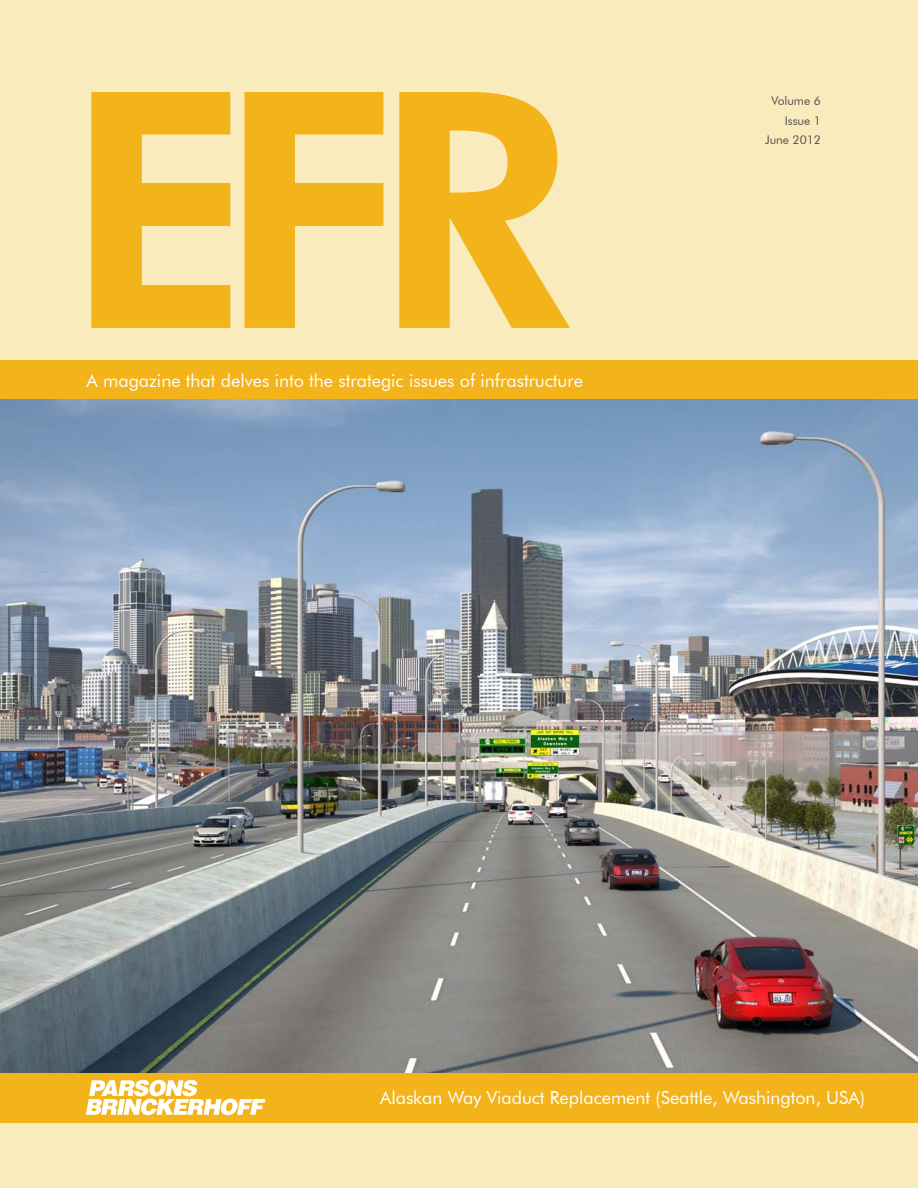
<style>
.page{position:relative;width:918px;height:1188px;background:#f9ebbb}
.page>*{position:absolute;margin:0;border:0;box-sizing:border-box;transform-origin:0 0}
.t1{font:800 330px "Futura BT";color:#f3b31b}
.t2{font:18px "Futura BT";color:#fff}
.t3{font:12px/19.5px "Futura BT";color:#504f4f;text-align:right}
</style>
<div class="page">
<div style="left:0;top:360px;width:918px;height:39px;background:#f3b31b"></div>
<div style="left:0;top:1072px;width:918px;height:51px;background:#f3b31b"></div>
<img style="left:0;top:399px;width:918px;height:673px">
<svg style="left:86px;top:1080px;width:179px;height:35px"></svg>
<h1 class="t1" style="left:65px;top:10px;width:509px">EFR</h1>
<p class="t2" style="left:87px;top:369px;width:498px">A magazine that delves into the strategic issues of infrastructure</p>
<p class="t3" style="left:765px;top:91px;width:57px">Volume 6<br>Issue 1<br>June 2012</p>
<p class="t2" style="left:380px;top:1087px;width:486px">Alaskan Way Viaduct Replacement (Seattle, Washington, USA)</p>
</div>
